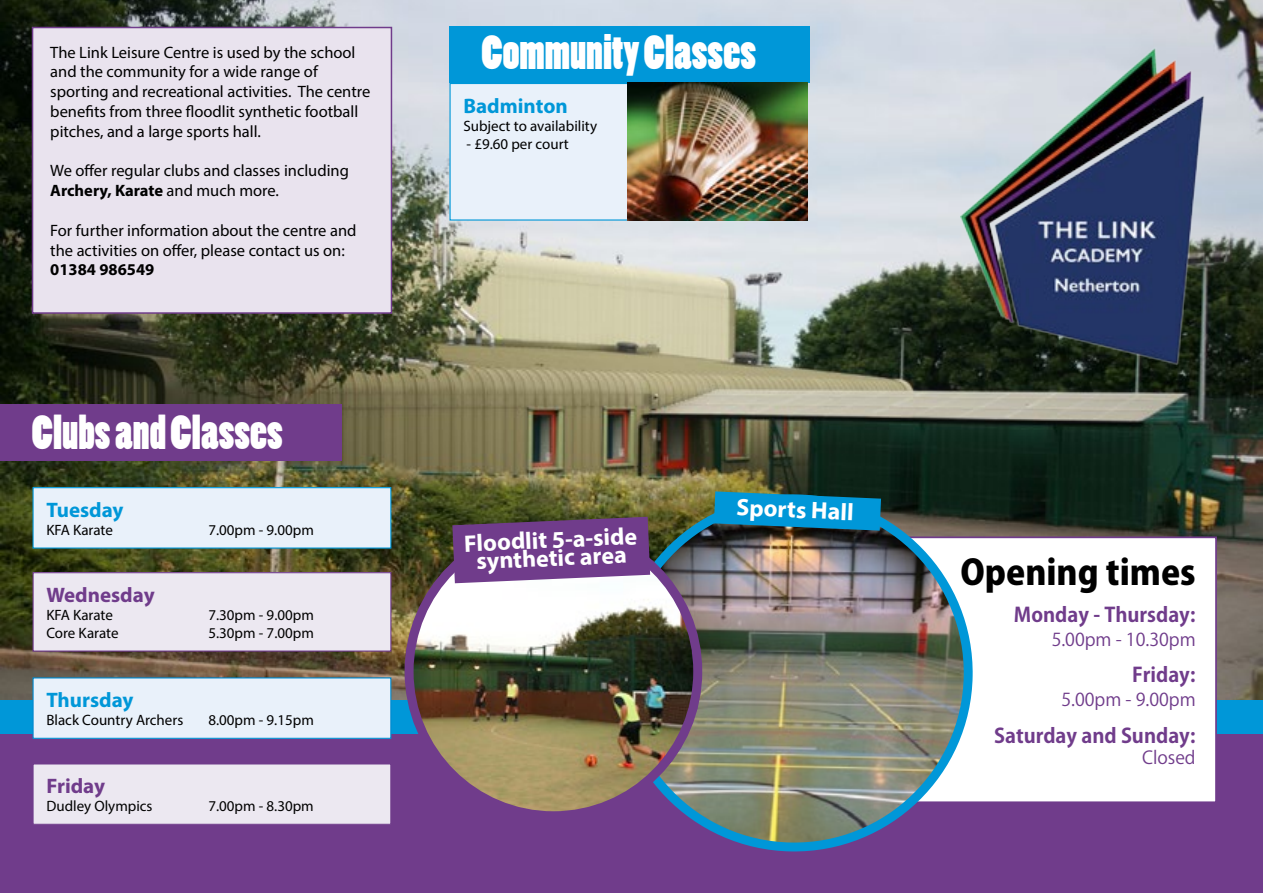
<style>
.page{position:relative;width:1263px;height:893px;background:#fff}
.page>*{position:absolute;margin:0;border:0;box-sizing:border-box;transform-origin:0 0}
.t1{font:45px "Poplar Std";color:#fff}
.t2{font:800 34.35px "Koz Go Pro";color:#000}
.t3{font:700 24px/18.1px "Myriad Pro";color:#fff;text-align:center}
.t4{font:700 21px "Myriad Pro";color:#0097d8}
.t5{font:700 21px "Myriad Pro";color:#703c8b}
.t6{font:700 19.95px "Koz Go Pro";color:#703c8b}
.t7{font:17.7px "Koz Go Pro";color:#703c8b}
.t8{font:16.5px/19.8px "Myriad Pro";color:#000}
.t9{font:700 16.5px "Myriad Pro";color:#000}
.t10{font:15px "Myriad Pro";color:#000}
.s1{font-weight:700}
</style>
<div class="page">
<img style="left:1px;top:0;width:1261px;height:700px">
<div style="left:449px;top:26px;width:361px;height:57px;background:#0097d8"></div>
<div style="left:450px;top:84px;width:179px;height:136px;background:#e9f1fa"></div>
<div style="left:449px;top:83px;width:180px;height:138px;border:1px solid #0097d8"></div>
<img style="left:628px;top:83px;width:180px;height:138px">
<div style="left:0;top:733px;width:1263px;height:160px;background:#703c8b"></div>
<div style="left:0;top:404px;width:341px;height:57px;background:#703c8b"></div>
<div style="left:33px;top:488px;width:358px;height:60px;background:#e9f1fa"></div>
<div style="left:33px;top:487px;width:358px;height:62px;border:1px solid #0097d8"></div>
<div style="left:0;top:700px;width:1263px;height:33px;background:#0097d8"></div>
<div style="left:33px;top:573px;width:358px;height:78px;background:#ece8f1"></div>
<div style="left:33px;top:572px;width:358px;height:80px;border:1px solid #703c8b"></div>
<div style="left:33px;top:678px;width:358px;height:60px;background:#e9f1fa"></div>
<div style="left:33px;top:677px;width:358px;height:62px;border:1px solid #0089ce"></div>
<div style="left:33px;top:764px;width:358px;height:60px;background:#ece8f1"></div>
<div style="left:32px;top:763px;width:359px;height:62px;border:1px solid #703c8b"></div>
<div style="left:33px;top:28px;width:358px;height:285px;background:#e9e3ee"></div>
<div style="left:32px;top:27px;width:360px;height:287px;border:2px solid #703c8b"></div>
<div style="left:894px;top:537px;width:322px;height:265px;background:#fff"></div>
<div style="left:894px;top:536px;width:323px;height:267px;border:2px solid #703c8b"></div>
<img style="left:961px;top:48px;width:248px;height:320px">
<img style="left:618px;top:488px;width:361px;height:368px">
<svg style="left:714px;top:491px;width:167px;height:40px"></svg>
<img style="left:409px;top:527px;width:289px;height:289px;border-radius:144px">
<div style="left:405px;top:523px;width:297px;height:297px;border:9px solid #703c8b;border-radius:50%"></div>
<svg style="left:452px;top:517px;width:198px;height:66px"></svg>
<p class="t8" style="left:50px;top:42px;width:322px">The Link Leisure Centre is used by the school and the community for a wide range of sporting and recreational activities. The centre benefits from three floodlit synthetic football pitches, and a large sports hall.</p>
<p class="t8" style="left:50px;top:161px;width:300px">We offer regular clubs and classes including<br><span class="s1">Archery, Karate</span> and much more.</p>
<p class="t8" style="left:50px;top:220px;width:308px">For further information about the centre and the activities on offer, please contact us on:</p>
<p class="t9" style="left:50px;top:259px;width:106px">01384 986549</p>
<h1 class="t1" style="left:32px;top:407px;width:253px">Clubs and Classes</h1>
<p class="t4" style="left:46px;top:496px;width:79px">Tuesday</p>
<p class="t10" style="left:46px;top:520px;width:68px">KFA Karate</p>
<p class="t10" style="left:208px;top:520px;width:107px">7.00pm - 9.00pm</p>
<p class="t5" style="left:46px;top:581px;width:110px">Wednesday</p>
<p class="t10" style="left:46px;top:605px;width:68px">KFA Karate</p>
<p class="t10" style="left:208px;top:605px;width:107px">7.30pm - 9.00pm</p>
<p class="t10" style="left:46px;top:623px;width:74px">Core Karate</p>
<p class="t10" style="left:208px;top:623px;width:107px">5.30pm - 7.00pm</p>
<p class="t4" style="left:46px;top:686px;width:89px">Thursday</p>
<p class="t10" style="left:46px;top:711px;width:138px">Black Country Archers</p>
<p class="t10" style="left:208px;top:711px;width:107px">8.00pm - 9.15pm</p>
<p class="t5" style="left:46px;top:772px;width:60px">Friday</p>
<p class="t10" style="left:46px;top:797px;width:108px">Dudley Olympics</p>
<p class="t10" style="left:208px;top:797px;width:107px">7.00pm - 8.30pm</p>
<h1 class="t1" style="left:481px;top:28px;width:276px">Community Classes</h1>
<p class="t4" style="left:463px;top:92px;width:106px">Badminton</p>
<p class="t10" style="left:463px;top:116px;width:135px">Subject to availability</p>
<p class="t10" style="left:467px;top:134px;width:104px">- £9.60 per court</p>
<h3 class="t3" style="left:464px;top:533px;width:174px;rotate:-2deg">Floodlit 5-a-side synthetic area</h3>
<h3 class="t3" style="left:737px;top:498px;width:119px;rotate:2deg">Sports Hall</h3>
<h2 class="t2" style="left:960px;top:550px;width:237px">Opening times</h2>
<p class="t6" style="left:1014px;top:602px;width:183px">Monday - Thursday:</p>
<p class="t7" style="left:1052px;top:628px;width:146px">5.00pm - 10.30pm</p>
<p class="t6" style="left:1132px;top:662px;width:65px">Friday:</p>
<p class="t7" style="left:1061px;top:688px;width:136px">5.00pm - 9.00pm</p>
<p class="t6" style="left:994px;top:722px;width:203px">Saturday and Sunday:</p>
<p class="t7" style="left:1142px;top:746px;width:55px">Closed</p>
</div>
